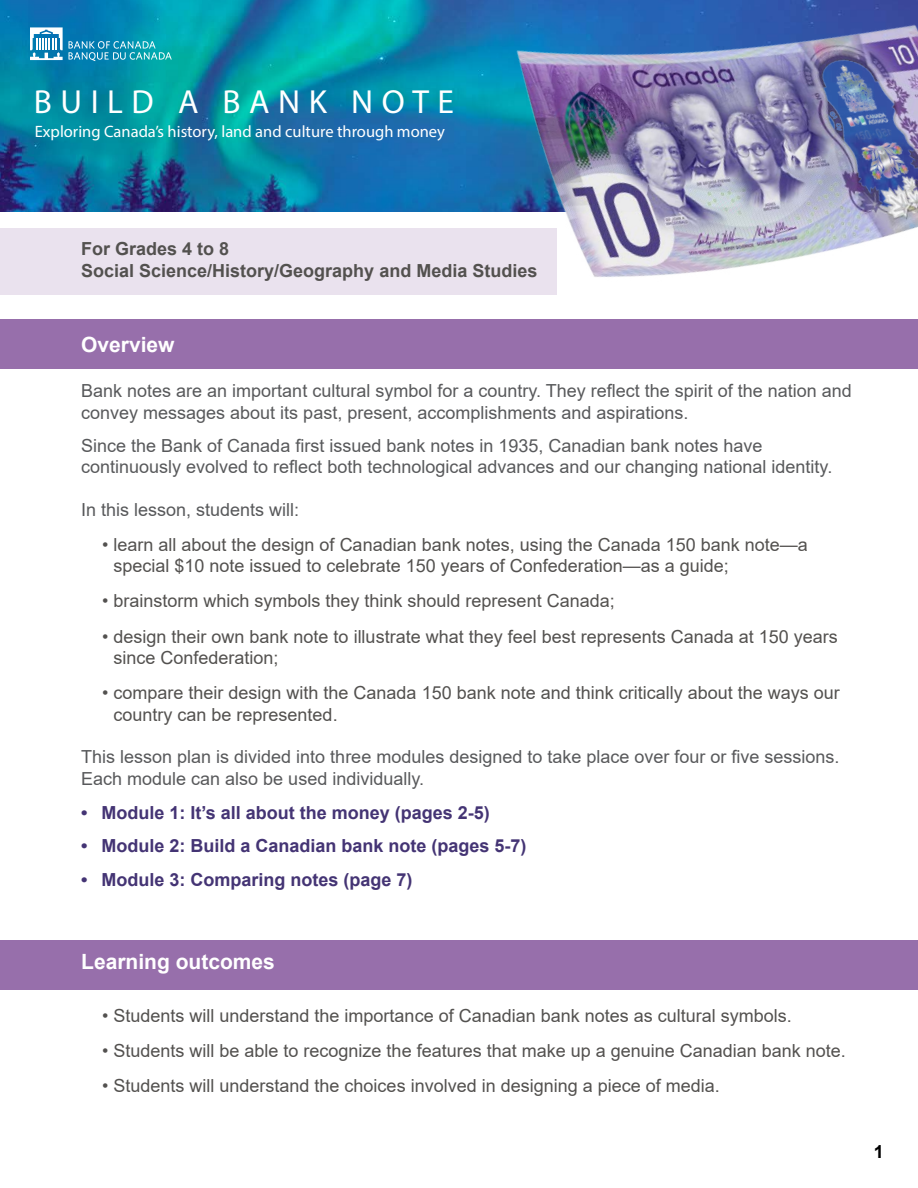
<style>
.page{position:relative;width:918px;height:1188px;background:#fff}
.page>*{position:absolute;margin:0;border:0;box-sizing:border-box;transform-origin:0 0}
.t1{font:33.45px "Myriad Pro";letter-spacing:.255em;color:#fff}
.t2{font:700 21px "Arial";color:#fff}
.t3{font:18px/21.6px "Arial";color:#53514f}
.t4{font:18px/21.6px "Arial";color:#58595b}
.t5{font:700 18px "Arial";color:#443474}
.t6{font:700 18px/21.6px "Arial";color:#53514f}
.t7{font:700 18px "Arial";color:#000}
.t8{font:16.5px "Myriad Pro";color:#fff}
.s1{font-style:inherit}
</style>
<div class="page">
<div style="left:1px;top:319px;width:917px;height:50px;background:#976fab"></div>
<div style="left:1px;top:940px;width:917px;height:50px;background:#976fab"></div>
<div style="left:0;top:228px;width:556px;height:67px;background:#eae2ee"></div>
<img style="left:0;top:0;width:427px;height:212px">
<svg style="left:69px;top:41px;width:103px;height:20px;background:#35a6bf"></svg>
<svg style="left:30px;top:27px;width:33px;height:33px"></svg>
<img style="left:427px;top:0;width:491px;height:293px">
<h1 class="t1" style="left:34px;top:82px;width:422px">BUILD A BANK NOTE</h1>
<p class="t8" style="left:35px;top:121px;width:412px">Exploring Canada’s history, land and culture through money</p>
<p class="t6" style="left:81px;top:238px;width:458px">For Grades 4 to 8<br>Social Science/History/Geography and Media Studies</p>
<p class="t2" style="left:81px;top:330px;width:95px">Overview</p>
<p class="t4" style="left:81px;top:380px;width:772px">Bank notes are an important cultural symbol for a country. They reflect the spirit of the nation and convey messages about its past, present, accomplishments and aspirations.</p>
<p class="t4" style="left:81px;top:434px;width:753px">Since the Bank of Canada first issued bank notes in 1935, Canadian bank notes have continuously evolved to reflect both technological advances and our changing national identity.</p>
<p class="t4" style="left:81px;top:498px;width:220px">In this lesson, students will:</p>
<p class="t3" style="left:114px;top:534px;width:696px;text-indent:-11px">• learn all about the design of Canadian bank notes, using the Canada 150 bank note—a special $10 note issued to celebrate 150 years of Confederation—as a guide;</p>
<p class="t3" style="left:102px;top:590px;width:514px">• brainstorm which symbols they think should represent Canada;</p>
<p class="t3" style="left:114px;top:625px;width:726px;text-indent:-11px">• design their own bank note to illustrate what they feel best represents Canada at 150 years since Confederation;</p>
<p class="t3" style="left:114px;top:682px;width:728px;text-indent:-11px">• compare their design with the Canada 150 bank note and think critically about the ways our country can be represented<span class="s1">.</span></p>
<p class="t4" style="left:81px;top:746px;width:760px">This lesson plan is divided into three modules designed to take place over four or five sessions.<br>Each module can also be used individually.</p>
<p class="t5" style="left:81px;top:799px;width:410px">• Module 1: It’s all about the money (pages 2-5)</p>
<p class="t5" style="left:81px;top:833px;width:447px">• Module 2: Build a Canadian bank note (pages 5-7)</p>
<p class="t5" style="left:81px;top:867px;width:333px">• Module 3: Comparing notes (page 7)</p>
<p class="t2" style="left:81px;top:947px;width:195px">Learning outcomes</p>
<p class="t3" style="left:102px;top:1005px;width:691px">• Students will understand the importance of Canadian bank notes as cultural symbols.</p>
<p class="t3" style="left:102px;top:1040px;width:745px">• Students will be able to recognize the features that make up a genuine Canadian bank note.</p>
<p class="t3" style="left:102px;top:1075px;width:619px">• Students will understand the choices involved in designing a piece of media.</p>
<p class="t7" style="left:874px;top:1139px;width:12px">1</p>
</div>
